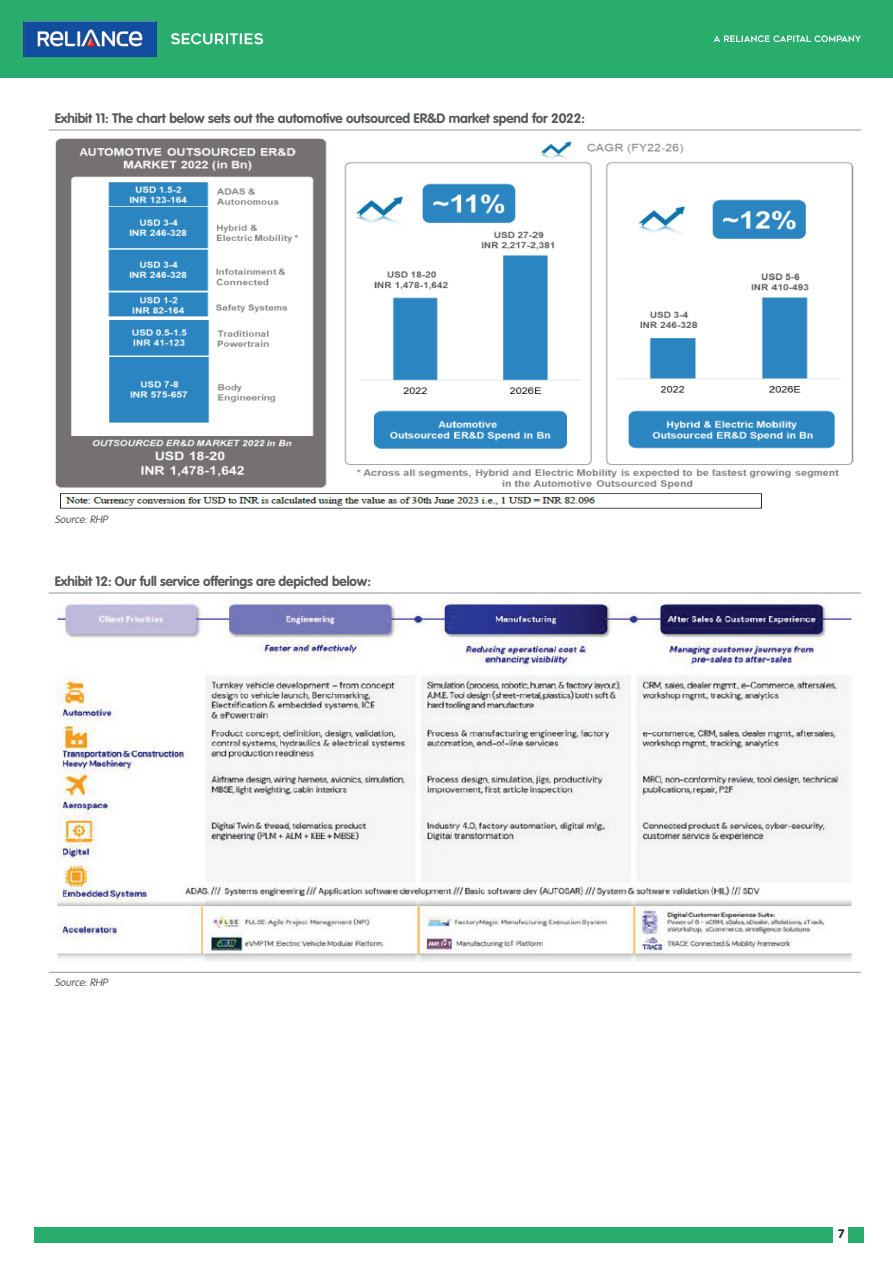
<style>
.page{position:relative;width:893px;height:1263px;background:#fff}
.page>*{position:absolute;margin:0;border:0;box-sizing:border-box;transform-origin:0 0}
.t1{font:700 13.5px "VAG Rounded Std";letter-spacing:-.01em;color:#57585a}
.t2{font:12px "VAG Rounded Bold";color:#231f20}
.t3{font:italic 300 10.5px "VAG Rounded Std";color:#57585a}
</style>
<div class="page">
<div style="left:0;top:0;width:893px;height:78px;background:#28ad6d"></div>
<img style="left:24px;top:22px;width:133px;height:34px">
<svg style="left:171px;top:33px;width:92px;height:11px"></svg>
<svg style="left:713px;top:35px;width:148px;height:7px"></svg>
<div style="left:34px;top:1227px;width:799px;height:15px;background:#28ad6d"></div>
<div style="left:848px;top:1227px;width:15px;height:15px;background:#28ad6d"></div>
<hr style="left:49px;top:130px;width:812px;height:1px;background:#939598">
<hr style="left:49px;top:509px;width:812px;height:1px;background:#939598">
<hr style="left:49px;top:593px;width:812px;height:1px;background:#939598">
<hr style="left:49px;top:972px;width:812px;height:1px;background:#939598">
<img style="left:55px;top:138px;width:799px;height:371px">
<img style="left:57px;top:600px;width:795px;height:361px">
<p class="t1" style="left:55px;top:110px;width:532px">Exhibit 11: The chart below sets out the automotive outsourced ER&amp;D market spend for 2022:</p>
<p class="t3" style="left:55px;top:514px;width:57px">Source:RHP</p>
<p class="t1" style="left:55px;top:573px;width:318px">Exhibit 12: Our full service offerings are depicted below:</p>
<p class="t3" style="left:55px;top:977px;width:57px">Source:RHP</p>
<p class="t2" style="left:838px;top:1227px;width:8px">7</p>
</div>
